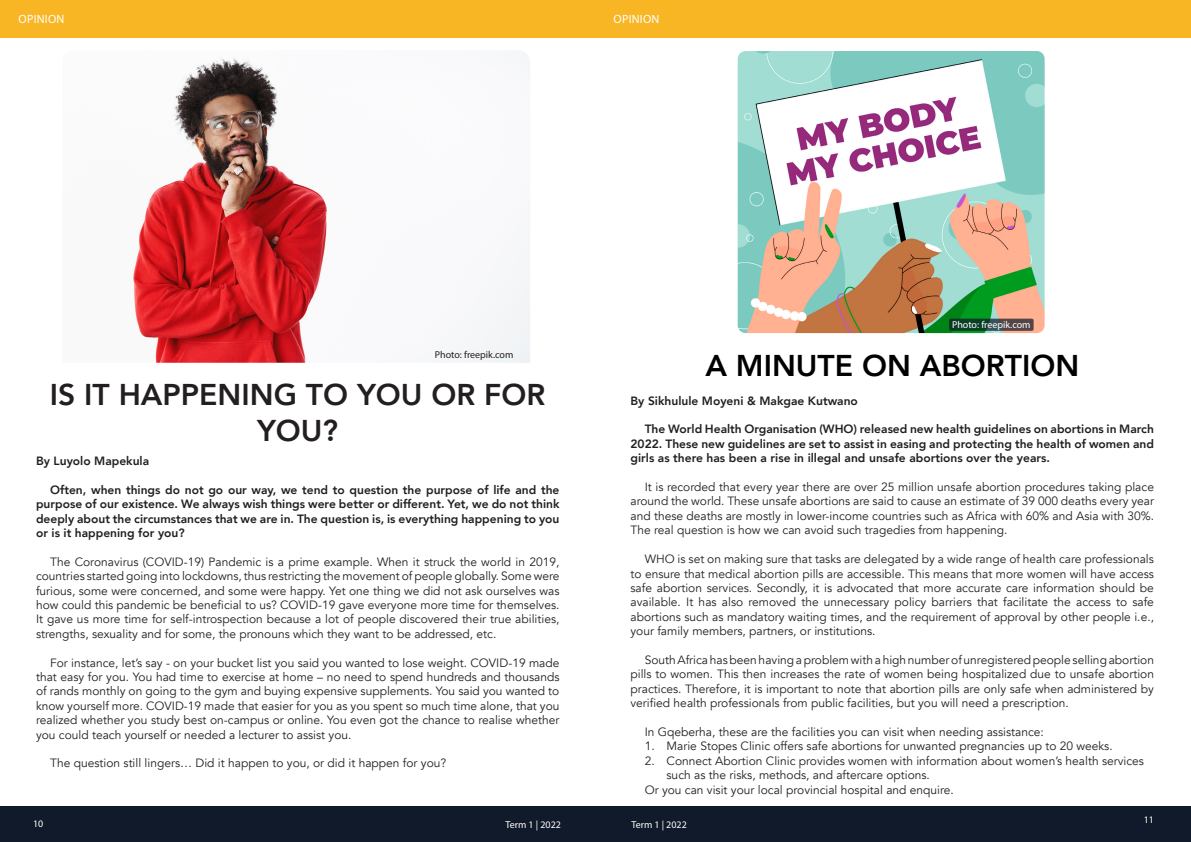
<style>
.page{position:relative;width:1191px;height:842px;background:#fff}
.page>*{position:absolute;margin:0;border:0;box-sizing:border-box;transform-origin:0 0}
.t1{font:800 30px/36px "Avenir";color:#231f20;text-align:center}
.t2{font:800 30px "Avenir";color:#000}
.t3{font:12px/14.4px "Avenir";color:#231f20;text-align:justify}
.t4{font:800 12px/14.4px "Avenir";color:#231f20;text-align:justify}
.t5{font:12px "Myriad Pro";letter-spacing:.02em;color:#fff}
.t6{font:10px "Myriad Pro";color:#fff}
.t7{font:10px "Myriad Pro";color:#231f20}
</style>
<div class="page">
<div style="left:0;top:806px;width:595px;height:36px;background:#101a2a"></div>
<div style="left:595px;top:806px;width:596px;height:36px;background:#101a2a"></div>
<div style="left:0;top:0;width:597px;height:37px;background:#f8b624"></div>
<div style="left:595px;top:0;width:596px;height:37px;background:#f8b624"></div>
<img style="left:133px;top:57px;width:397px;height:306px">
<img style="left:737px;top:51px;width:307px;height:282px">
<svg style="left:949px;top:319px;width:84px;height:12px"></svg>
<p class="t5" style="left:19px;top:11px;width:47px">OPINION</p>
<p class="t5" style="left:613px;top:11px;width:47px">OPINION</p>
<p class="t7" style="left:435px;top:348px;width:80px">Photo: freepik.com</p>
<p class="t1" style="left:50px;top:374px;width:497px">IS IT HAPPENING TO YOU OR FOR<br>YOU?</p>
<p class="t4" style="left:36px;top:453px;width:115px">By Luyolo Mapekula</p>
<p class="t4" style="left:36px;top:481px;width:525px;text-indent:14px">Often, when things do not go our way, we tend to question the purpose of life and the purpose of our existence. We always wish things were better or different. Yet, we do not think deeply about the circumstances that we are in. The question is, is everything happening to you or is it happening for you?</p>
<p class="t3" style="left:36px;top:555px;width:525px;text-indent:14px">The Coronavirus (COVID-19) Pandemic is a prime example. When it struck the world in 2019, countries started going into lockdowns, thus restricting the movement of people globally. Some were furious, some were concerned, and some were happy. Yet one thing we did not ask ourselves was how could this pandemic be beneficial to us? COVID-19 gave everyone more time for themselves.<br>It gave us more time for self-introspection because a lot of people discovered their true abilities, strengths, sexuality and for some, the pronouns which they want to be addressed, etc.</p>
<p class="t3" style="left:36px;top:655px;width:525px;text-indent:14px">For instance, let’s say - on your bucket list you said you wanted to lose weight. COVID-19 made that easy for you. You had time to exercise at home – no need to spend hundreds and thousands of rands monthly on going to the gym and buying expensive supplements. You said you wanted to know yourself more. COVID-19 made that easier for you as you spent so much time alone, that you realized whether you study best on-campus or online. You even got the chance to realise whether you could teach yourself or needed a lecturer to assist you.</p>
<p class="t3" style="left:50px;top:756px;width:397px">The question still lingers… Did it happen to you, or did it happen for you?</p>
<p class="t6" style="left:952px;top:318px;width:80px">Photo: freepik.com</p>
<p class="t2" style="left:705px;top:338px;width:375px">A MINUTE ON ABORTION</p>
<p class="t4" style="left:630px;top:392px;width:229px">By Sikhulule Moyeni &amp; Makgae Kutwano</p>
<p class="t4" style="left:630px;top:421px;width:525px;text-indent:14px">The World Health Organisation (WHO) released new health guidelines on abortions in March 2022. These new guidelines are set to assist in easing and protecting the health of women and girls as there has been a rise in illegal and unsafe abortions over the years.</p>
<p class="t3" style="left:630px;top:480px;width:525px;text-indent:14px">It is recorded that every year there are over 25 million unsafe abortion procedures taking place around the world. These unsafe abortions are said to cause an estimate of 39 000 deaths every year and these deaths are mostly in lower-income countries such as Africa with 60% and Asia with 30%.<br>The real question is how we can avoid such tragedies from happening.</p>
<p class="t3" style="left:630px;top:552px;width:525px;text-indent:14px">WHO is set on making sure that tasks are delegated by a wide range of health care professionals to ensure that medical abortion pills are accessible. This means that more women will have access safe abortion services. Secondly, it is advocated that more accurate care information should be available. It has also removed the unnecessary policy barriers that facilitate the access to safe abortions such as mandatory waiting times, and the requirement of approval by other people i.e., your family members, partners, or institutions.</p>
<p class="t3" style="left:630px;top:653px;width:525px;text-indent:14px">South Africa has been having a problem with a high number of unregistered people selling abortion pills to women. This then increases the rate of women being hospitalized due to unsafe abortion practices. Therefore, it is important to note that abortion pills are only safe when administered by verified health professionals from public facilities, but you will need a prescription.</p>
<p class="t3" style="left:644px;top:725px;width:400px">In Gqeberha, these are the facilities you can visit when needing assistance:</p>
<p class="t3" style="left:644px;top:739px;width:469px">1. Marie Stopes Clinic offers safe abortions for unwanted pregnancies up to 20 weeks.</p>
<p class="t3" style="left:666px;top:754px;width:479px;text-indent:-22px">2. Connect Abortion Clinic provides women with information about women’s health services such as the risks, methods, and aftercare options.</p>
<p class="t3" style="left:644px;top:782px;width:311px">Or you can visit your local provincial hospital and enquire.</p>
<p class="t6" style="left:33px;top:817px;width:12px">10</p>
<p class="t6" style="left:505px;top:819px;width:57px">Term 1 | 2022</p>
<p class="t6" style="left:631px;top:819px;width:57px">Term 1 | 2022</p>
<p class="t6" style="left:1143px;top:813px;width:12px">11</p>
</div>
